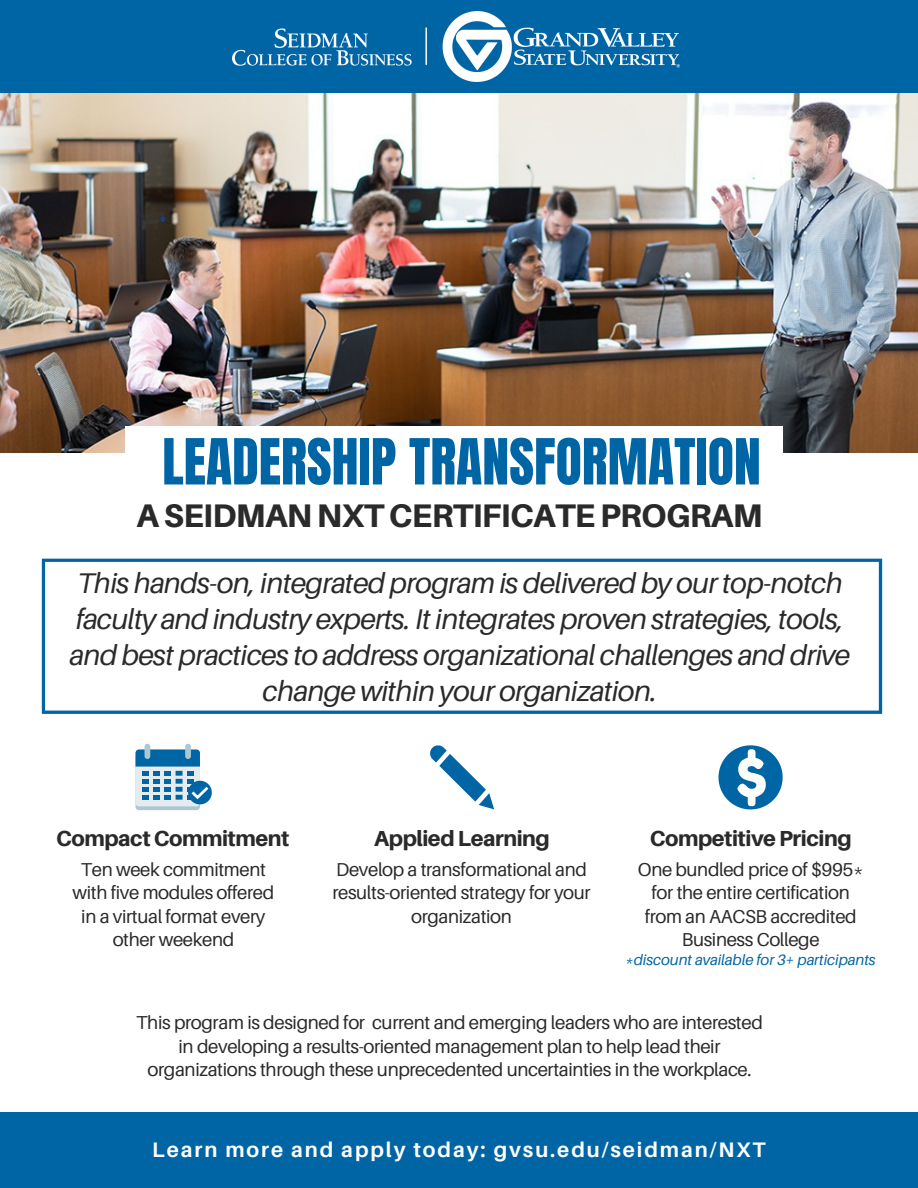
<style>
.page{position:relative;width:918px;height:1188px;background:#fff}
.page>*{position:absolute;margin:0;border:0;box-sizing:border-box;transform-origin:0 0}
.t1{font:54px "Anton";color:#0065a4}
.t2{font:800 32.7px "Aileron";letter-spacing:-.02em;color:#2a2a2a}
.t3{font:italic 28.5px/36px "Aileron";letter-spacing:-.02em;color:#2a2a2a;text-align:center}
.t4{font:800 21.75px "Aileron";letter-spacing:-.02em;color:#2a2a2a}
.t5{font:700 21px "Aileron";letter-spacing:.09em;color:#fff}
.t6{font:18.75px/23.2px "Aileron";letter-spacing:-.02em;color:#2a2a2a;text-align:center}
.t7{font:italic 15px "Aileron";color:#0065a4}
</style>
<div class="page">
<img style="left:0;top:92px;width:918px;height:360px">
<div style="left:0;top:0;width:918px;height:92px;background:#0065a4"></div>
<img style="left:126px;top:427px;width:657px;height:384px">
<svg style="left:719px;top:745px;width:64px;height:64px"></svg>
<svg style="left:136px;top:753px;width:64px;height:57px"></svg>
<div style="left:136px;top:749px;width:64px;height:57px;background:#e6ecee;border-radius:4px"></div>
<div style="left:145px;top:744px;width:5px;height:15px;background:#aac7d4;border-radius:3px"></div>
<div style="left:185px;top:744px;width:6px;height:15px;background:#aac7d4;border-radius:3px"></div>
<div style="left:188px;top:781px;width:24px;height:23px;background:#0065a4;border-radius:50%"></div>
<svg style="left:136px;top:749px;width:75px;height:52px"></svg>
<div style="left:0;top:1112px;width:918px;height:76px;background:#0065a4"></div>
<svg style="left:430px;top:745px;width:64px;height:64px"></svg>
<svg style="left:42px;top:559px;width:840px;height:155px"></svg>
<img style="left:233px;top:11px;width:446px;height:70px">
<h1 class="t1" style="left:162px;top:423px;width:600px">LEADERSHIP TRANSFORMATION</h1>
<h2 class="t2" style="left:137px;top:495px;width:627px">A SEIDMAN NXT CERTIFICATE PROGRAM</h2>
<p class="t3" style="left:70px;top:565px;width:782px">This hands-on, integrated program is delivered by our top-notch faculty and industry experts. It integrates proven strategies, tools, and best practices to address organizational challenges and drive change within your organization.</p>
<p class="t4" style="left:56px;top:825px;width:235px">Compact Commitment</p>
<p class="t4" style="left:374px;top:825px;width:177px">Applied Learning</p>
<p class="t4" style="left:650px;top:825px;width:203px">Competitive Pricing</p>
<p class="t6" style="left:73px;top:858px;width:203px">Ten week commitment with five modules offered in a virtual format every other weekend</p>
<p class="t6" style="left:332px;top:858px;width:260px">Develop a transformational and results-oriented strategy for your organization</p>
<p class="t6" style="left:638px;top:858px;width:227px">One bundled price of $995* for the entire certification from an AACSB accredited<br>Business College</p>
<p class="t7" style="left:626px;top:950px;width:251px">*discount available for 3+ participants</p>
<p class="t6" style="left:136px;top:1010px;width:628px;line-height:23.7px">This program is designed for current and emerging leaders who are interested in developing a results-oriented management plan to help lead their organizations through these unprecedented uncertainties in the workplace.</p>
<p class="t5" style="left:152px;top:1137px;width:615px">Learn more and apply today: gvsu.edu/seidman/NXT</p>
</div>
